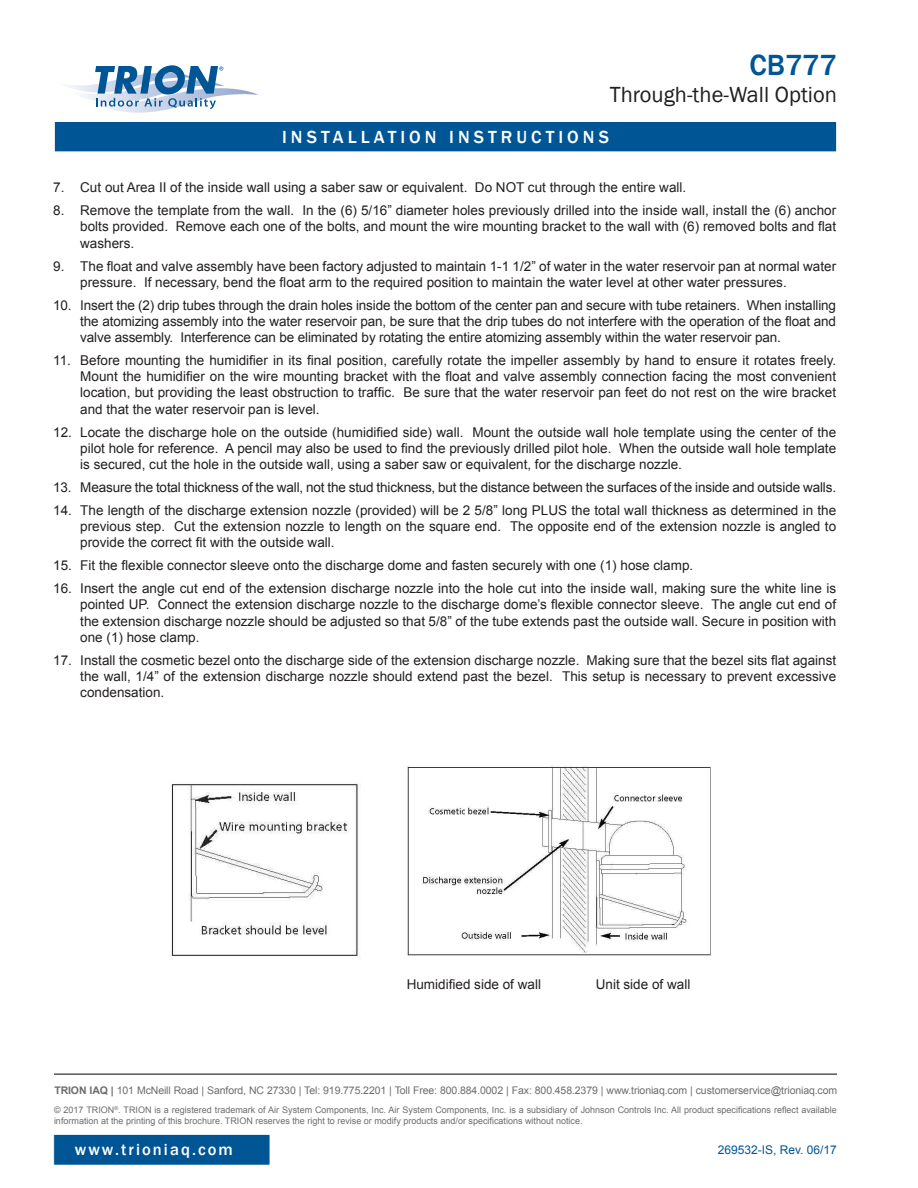
<style>
.page{position:relative;width:918px;height:1188px;background:#fff}
.page>*{position:absolute;margin:0;border:0;box-sizing:border-box;transform-origin:0 0}
.t1{font:500 30px "Franklin Gothic";letter-spacing:-.005em;color:#005595}
.t2{font:22.5px "Franklin Gothic";color:#231f20}
.t3{font:500 18px "Franklin Gothic";letter-spacing:.225em;color:#fff}
.t4{font:500 16.5px "Franklin Gothic";letter-spacing:.125em;color:#fff}
.Bullets{font:13.5px/16.2px "Arial";color:#231f20;text-align:justify}
.t5{font:12px "Arial";color:#005595}
.t6{font:10.5px "Arial";letter-spacing:-.01em;color:#6c6d70}
.t7{font:9px/10.8px "Arial";color:#6c6d70}
.s1{font-weight:700}
</style>
<div class="page">
<svg style="left:53px;top:1134px;width:217px;height:31px"></svg>
<hr style="left:53px;top:1135px;width:1px;height:30px;background:#fff">
<div style="left:54px;top:122px;width:783px;height:30px;background:#005595"></div>
<div style="left:54px;top:121px;width:783px;height:31px;border:1px solid #fff"></div>
<svg style="left:67px;top:65px;width:192px;height:48px"></svg>
<hr style="left:54px;top:1074px;width:783px;height:1px;background:#040503">
<img style="left:171px;top:783px;width:190px;height:175px">
<img style="left:407px;top:765px;width:304px;height:191px">
<h1 class="t1" style="left:750px;top:46px;width:89px">CB777</h1>
<h2 class="t2" style="left:610px;top:81px;width:229px">Through-the-Wall Option</h2>
<h3 class="t3" style="left:282px;top:126px;width:328px">INSTALLATION INSTRUCTIONS</h3>
<p class="Bullets" style="left:53px;top:180px;width:635px">7. Cut out Area II of the inside wall using a saber saw or equivalent. Do NOT cut through the entire wall.</p>
<p class="Bullets" style="left:80px;top:203px;width:757px;text-indent:-27px">8. Remove the template from the wall. In the (6) 5/16” diameter holes previously drilled into the inside wall, install the (6) anchor bolts provided. Remove each one of the bolts, and mount the wire mounting bracket to the wall with (6) removed bolts and flat washers.</p>
<p class="Bullets" style="left:80px;top:258px;width:757px;text-indent:-27px">9. The float and valve assembly have been factory adjusted to maintain 1-1 1/2” of water in the water reservoir pan at normal water pressure. If necessary, bend the float arm to the required position to maintain the water level at other water pressures.</p>
<p class="Bullets" style="left:80px;top:297px;width:757px;text-indent:-27px">10. Insert the (2) drip tubes through the drain holes inside the bottom of the center pan and secure with tube retainers. When installing the atomizing assembly into the water reservoir pan, be sure that the drip tubes do not interfere with the operation of the float and valve assembly. Interference can be eliminated by rotating the entire atomizing assembly within the water reservoir pan.</p>
<p class="Bullets" style="left:80px;top:352px;width:757px;text-indent:-27px">11. Before mounting the humidifier in its final position, carefully rotate the impeller assembly by hand to ensure it rotates freely.<br>Mount the humidifier on the wire mounting bracket with the float and valve assembly connection facing the most convenient location, but providing the least obstruction to traffic. Be sure that the water reservoir pan feet do not rest on the wire bracket and that the water reservoir pan is level.</p>
<p class="Bullets" style="left:80px;top:424px;width:757px;text-indent:-27px">12. Locate the discharge hole on the outside (humidified side) wall. Mount the outside wall hole template using the center of the pilot hole for reference. A pencil may also be used to find the previously drilled pilot hole. When the outside wall hole template is secured, cut the hole in the outside wall, using a saber saw or equivalent, for the discharge nozzle.</p>
<p class="Bullets" style="left:53px;top:479px;width:784px">13. Measure the total thickness of the wall, not the stud thickness, but the distance between the surfaces of the inside and outside walls.</p>
<p class="Bullets" style="left:80px;top:502px;width:757px;text-indent:-27px">14. The length of the discharge extension nozzle (provided) will be 2 5/8” long PLUS the total wall thickness as determined in the previous step. Cut the extension nozzle to length on the square end. The opposite end of the extension nozzle is angled to provide the correct fit with the outside wall.</p>
<p class="Bullets" style="left:53px;top:558px;width:642px">15. Fit the flexible connector sleeve onto the discharge dome and fasten securely with one (1) hose clamp.</p>
<p class="Bullets" style="left:80px;top:581px;width:757px;text-indent:-27px">16. Insert the angle cut end of the extension discharge nozzle into the hole cut into the inside wall, making sure the white line is pointed UP. Connect the extension discharge nozzle to the discharge dome’s flexible connector sleeve. The angle cut end of the extension discharge nozzle should be adjusted so that 5/8” of the tube extends past the outside wall. Secure in position with one (1) hose clamp.</p>
<p class="Bullets" style="left:80px;top:652px;width:757px;text-indent:-27px">17. Install the cosmetic bezel onto the discharge side of the extension discharge nozzle. Making sure that the bezel sits flat against the wall, 1/4” of the extension discharge nozzle should extend past the bezel. This setup is necessary to prevent excessive condensation.</p>
<p class="Bullets" style="left:407px;top:976px;width:136px">Humidified side of wall</p>
<p class="Bullets" style="left:596px;top:976px;width:96px">Unit side of wall</p>
<p class="t6" style="left:54px;top:1084px;width:784px"><span class="s1">TRION IAQ |</span> 101 McNeill Road | Sanford, NC 27330 | Tel: 919.775.2201 | Toll Free: 800.884.0002 | Fax: 800.458.2379 | www.trioniaq.com | customerservice@trioniaq.com</p>
<p class="t7" style="left:54px;top:1105px;width:784px">© 2017 TRION<sup>®</sup>. TRION is a registered trademark of Air System Components, Inc. Air System Components, Inc. is a subsidiary of Johnson Controls Inc. All product specifications reflect available information at the printing of this brochure. TRION reserves the right to revise or modify products and/or specifications without notice.</p>
<p class="t4" style="left:75px;top:1140px;width:160px">www.trioniaq.com</p>
<p class="t5" style="left:718px;top:1142px;width:121px">269532-IS, Rev. 06/17</p>
</div>
